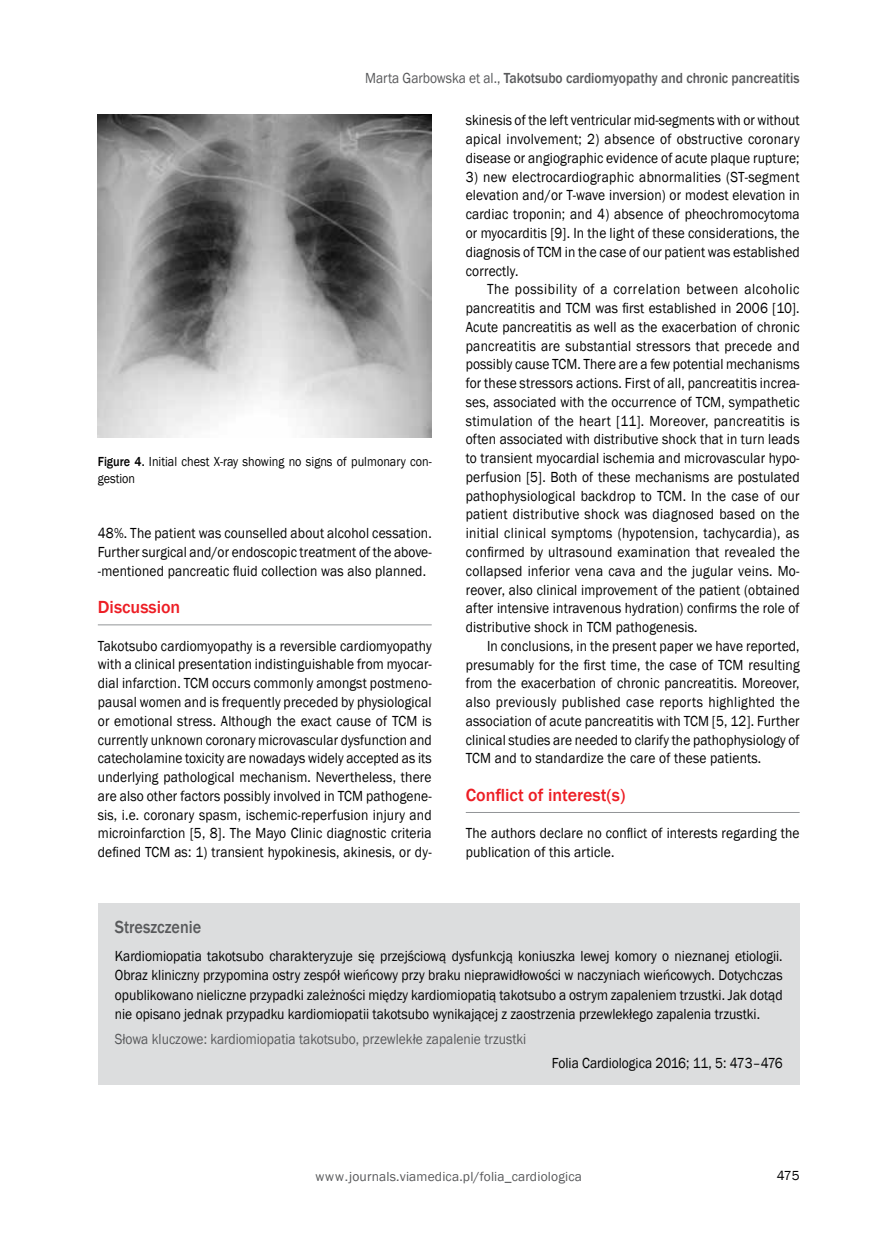
<style>
.page{position:relative;width:872px;height:1234px;background:#fff}
.page>*{position:absolute;margin:0;border:0;box-sizing:border-box;transform-origin:0 0}
.t1{font:500 18px "Franklin Gothic";color:#ed1d24}
.t2{font:500 18px "Franklin Gothic";color:#58595b;scale:.9 1}
.t3{font:15px/18.8px "Franklin Gothic";letter-spacing:.01em;color:#000;text-align:justify;scale:.9 1}
.t4{font:500 15px "Franklin Gothic";letter-spacing:-.005em;color:#58595b;scale:.9 1}
.t5{font:15px "Franklin Gothic";color:#58595b;scale:.9 1}
.t6{font:13.5px/17.2px "Franklin Gothic";color:#000;scale:.9 1}
.t7{font:13.5px "Franklin Gothic";letter-spacing:.01em;color:#58595b}
.t8{font:13.5px "Franklin Gothic";color:#000}
.s1{font-weight:400}
.s2{font-weight:500}
</style>
<div class="page">
<hr style="left:466px;top:812px;width:333px;height:1px;background:#939598">
<hr style="left:98px;top:624px;width:334px;height:1px;background:#939598">
<div style="left:98px;top:902px;width:701px;height:182px;background:#dcddde"></div>
<img style="left:98px;top:115px;width:334px;height:322px">
<p class="t4" style="left:365px;top:69px;width:484px"><span class="s1">Marta Garbowska et al.,</span> Takotsubo cardiomyopathy and chronic pancreatitis</p>
<p class="t3" style="left:466px;top:111px;width:372px">skinesis of the left ventricular mid-segments with or without apical involvement; 2) absence of obstructive coronary disease or angiographic evidence of acute plaque rupture;</p>
<p class="t3" style="left:466px;top:168px;width:372px">3) new electrocardiographic abnormalities (ST-segment elevation and/or T-wave inversion) or modest elevation in cardiac troponin; and 4) absence of pheochromocytoma or myocarditis [9]. In the light of these considerations, the diagnosis of TCM in the case of our patient was established correctly.</p>
<p class="t3" style="left:466px;top:280px;width:372px;text-indent:21px">The possibility of a correlation between alcoholic pancreatitis and TCM was first established in 2006 [10].<br>Acute pancreatitis as well as the exacerbation of chronic pancreatitis are substantial stressors that precede and possibly cause TCM. There are a few potential mechanisms for these stressors actions. First of all, pancreatitis increa&shy;ses, associated with the occurrence of TCM, sympathetic stimulation of the heart [11]. Moreover, pancreatitis is often associated with distributive shock that in turn leads to transient myocardial ischemia and microvascular hypo&shy;perfusion [5]. Both of these mechanisms are postulated pathophysiological backdrop to TCM. In the case of our patient distributive shock was diagnosed based on the initial clinical symptoms (hypotension, tachycardia), as confirmed by ultrasound examination that revealed the collapsed inferior vena cava and the jugular veins. Mo&shy;reover, also clinical improvement of the patient (obtained after intensive intravenous hydration) confirms the role of distributive shock in TCM pathogenesis.</p>
<p class="t3" style="left:466px;top:636px;width:372px;text-indent:21px">In conclusions, in the present paper we have reported, presumably for the first time, the case of TCM resulting from the exacerbation of chronic pancreatitis. Moreover, also previously published case reports highlighted the association of acute pancreatitis with TCM [5, 12]. Further clinical studies are needed to clarify the pathophysiology of TCM and to standardize the care of these patients.</p>
<p class="t1" style="left:466px;top:783px;width:161px">Conflict of interest(s)</p>
<p class="t3" style="left:466px;top:824px;width:372px">The authors declare no conflict of interests regarding the publication of this article.</p>
<p class="t6" style="left:98px;top:453px;width:372px"><span class="s2">Figure 4.</span> Initial chest X-ray showing no signs of pulmonary con&shy;gestion</p>
<p class="t3" style="left:98px;top:524px;width:372px">48%. The patient was counselled about alcohol cessation.<br>Further surgical and/or endoscopic treatment of the above--mentioned pancreatic fluid collection was also planned.</p>
<p class="t1" style="left:98px;top:596px;width:84px">Discussion</p>
<p class="t3" style="left:98px;top:636px;width:372px">Takotsubo cardiomyopathy is a reversible cardiomyopathy with a clinical presentation indistinguishable from myocar&shy;dial infarction. TCM occurs commonly amongst postmeno&shy;pausal women and is frequently preceded by physiological or emotional stress. Although the exact cause of TCM is currently unknown coronary microvascular dysfunction and catecholamine toxicity are nowadays widely accepted as its underlying pathological mechanism. Nevertheless, there are also other factors possibly involved in TCM pathogene&shy;sis, i.e. coronary spasm, ischemic-reperfusion injury and microinfarction [5, 8]. The Mayo Clinic diagnostic criteria defined TCM as: 1) transient hypokinesis, akinesis, or dy-</p>
<p class="t2" style="left:115px;top:915px;width:98px">Streszczenie</p>
<p class="t3" style="left:115px;top:946px;width:743px;line-height:19.5px">Kardiomiopatia takotsubo charakteryzuje się przejściową dysfunkcją koniuszka lewej komory o nieznanej etiologii.<br>Obraz kliniczny przypomina ostry zespół wieńcowy przy braku nieprawidłowości w naczyniach wieńcowych. Dotychczas opublikowano nieliczne przypadki zależności między kardiomiopatią takotsubo a ostrym zapaleniem trzustki. Jak dotąd nie opisano jednak przypadku kardiomiopatii takotsubo wynikającej z zaostrzenia przewlekłego zapalenia trzustki.</p>
<p class="t5" style="left:115px;top:1029px;width:459px">Słowa kluczowe: kardiomiopatia takotsubo, przewlekłe zapalenie trzustki</p>
<p class="t3" style="left:552px;top:1053px;width:258px">Folia Cardiologica 2016; 11, 5: 473–476</p>
<p class="t7" style="left:315px;top:1168px;width:268px">www.journals.viamedica.pl/folia_cardiologica</p>
<p class="t8" style="left:776px;top:1166px;width:24px">475</p>
</div>
